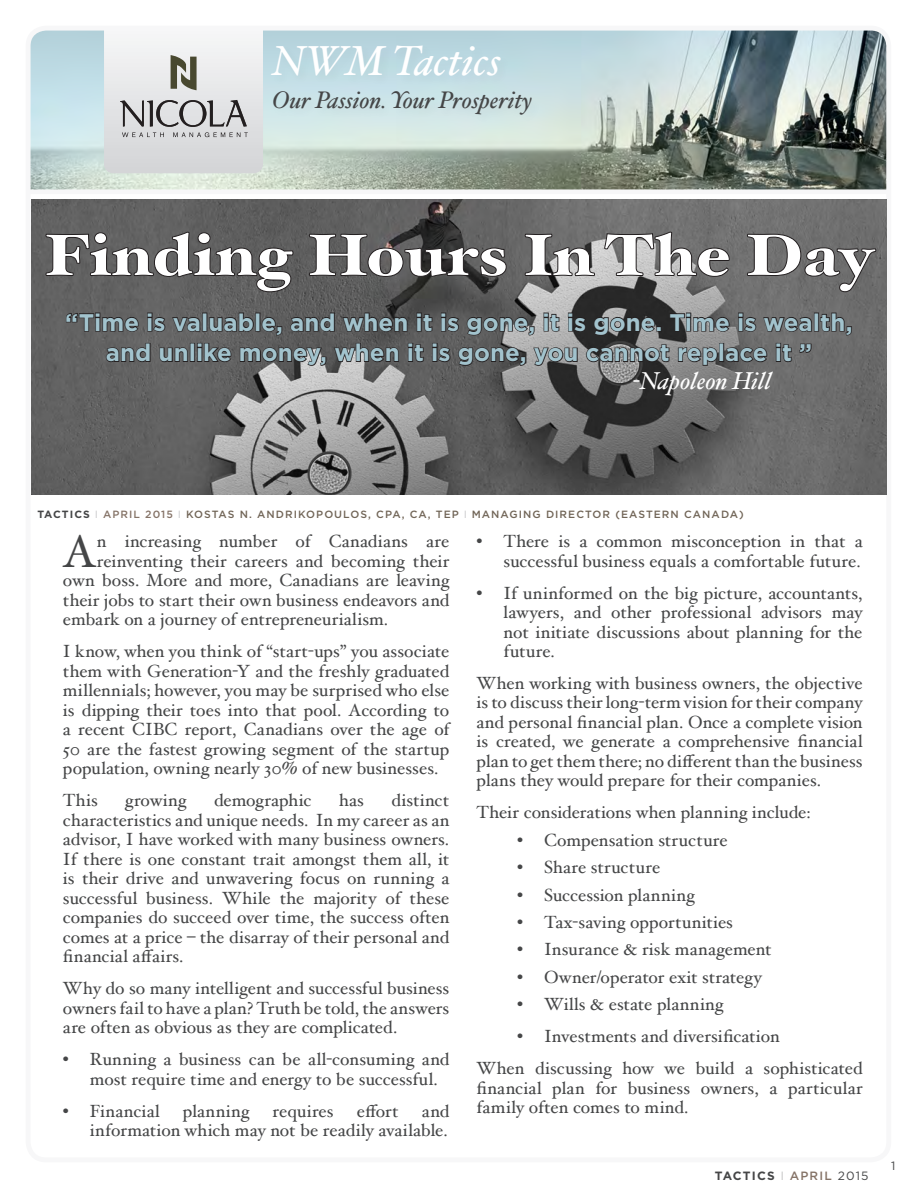
<style>
.page{position:relative;width:918px;height:1188px;background:#fff}
.page>*{position:absolute;margin:0;border:0;box-sizing:border-box;transform-origin:0 0}
.t1{font:900 59.4px "Hoefler Text";color:#fff;scale:1.11 1}
.t2{font:45.9px "Hoefler Text";color:#454647}
.t3{font:italic 42px "Hoefler Text";color:#fff}
.t4{font:italic 24.3px "Hoefler Text";color:#fff}
.t5{font:700 24px/30.5px "Gotham";letter-spacing:.005em;color:#a2c3cd;text-align:center}
.t6{font:italic 24px "Hoefler Text";color:#454647}
.t7{font:17.7px/19.5px "Hoefler Text";letter-spacing:.005em;color:#454647;text-align:justify}
.t8{font:700 12px "Gotham";letter-spacing:.1em;color:#454647}
.t9{font:12px "Gotham";color:#454647}
.t10{font:500 10.5px "Gotham";letter-spacing:.1em;color:#716557}
.s1{font-weight:700;color:#454647}
.s2{font-weight:100;color:#454647}
.s3{color:#857367}
.s4{font-weight:100}
.s5{font-weight:500;color:#857367}
.s6{font-weight:400}
</style>
<div class="page">
<div style="left:27px;top:189px;width:862px;height:5px;background:#f7f7f8"></div>
<img style="left:32px;top:32px;width:853px;height:157px">
<div style="left:26px;top:26px;width:865px;height:1136px;border:5px solid #f7f7f8;border-radius:18px"></div>
<svg style="left:104px;top:26px;width:159px;height:147px"></svg>
<div style="left:269px;top:43px;width:275px;height:84px;background:#231f20;opacity:.05"></div>
<img style="left:31px;top:199px;width:855px;height:296px">
<svg style="left:45px;top:215px;width:249px;height:78px;background:#5c5c5c"></svg>
<svg style="left:309px;top:233px;width:198px;height:44px;background:#4e4e4e"></svg>
<svg style="left:524px;top:215px;width:71px;height:61px;background:#717070"></svg>
<svg style="left:604px;top:231px;width:126px;height:46px;background:#818181"></svg>
<svg style="left:747px;top:233px;width:130px;height:59px;background:#686868"></svg>
<svg style="left:65px;top:312px;width:74px;height:21px;background:#4d4c4c"></svg>
<svg style="left:147px;top:313px;width:54px;height:20px"></svg>
<div style="left:202px;top:313px;width:5px;height:19px;border:2px solid #231f20"></div>
<svg style="left:208px;top:312px;width:47px;height:21px"></svg>
<div style="left:255px;top:313px;width:5px;height:19px;border:2px solid #231f20"></div>
<svg style="left:261px;top:316px;width:22px;height:20px"></svg>
<svg style="left:290px;top:312px;width:46px;height:21px"></svg>
<svg style="left:342px;top:312px;width:66px;height:21px"></svg>
<svg style="left:417px;top:313px;width:16px;height:20px"></svg>
<svg style="left:441px;top:313px;width:19px;height:20px"></svg>
<svg style="left:466px;top:316px;width:69px;height:20px"></svg>
<svg style="left:543px;top:313px;width:17px;height:20px"></svg>
<svg style="left:568px;top:313px;width:19px;height:20px"></svg>
<svg style="left:593px;top:316px;width:69px;height:20px"></svg>
<svg style="left:669px;top:313px;width:61px;height:20px"></svg>
<svg style="left:738px;top:313px;width:75px;height:20px"></svg>
<div style="left:814px;top:313px;width:5px;height:19px;border:2px solid #231f20"></div>
<svg style="left:819px;top:312px;width:34px;height:24px"></svg>
<svg style="left:105px;top:342px;width:46px;height:21px"></svg>
<svg style="left:159px;top:347px;width:30px;height:16px"></svg>
<div style="left:190px;top:343px;width:5px;height:19px;border:2px solid #231f20"></div>
<svg style="left:197px;top:342px;width:35px;height:21px"></svg>
<svg style="left:239px;top:346px;width:88px;height:21px;background:#575656"></svg>
<svg style="left:333px;top:342px;width:67px;height:21px"></svg>
<svg style="left:408px;top:343px;width:17px;height:20px"></svg>
<svg style="left:432px;top:343px;width:19px;height:20px"></svg>
<svg style="left:457px;top:346px;width:121px;height:21px;background:#5b595a"></svg>
<svg style="left:585px;top:344px;width:85px;height:19px;background:#595858"></svg>
<svg style="left:677px;top:347px;width:41px;height:20px"></svg>
<div style="left:719px;top:343px;width:5px;height:19px;border:2px solid #231f20"></div>
<svg style="left:725px;top:347px;width:43px;height:16px"></svg>
<svg style="left:776px;top:343px;width:16px;height:20px"></svg>
<svg style="left:798px;top:343px;width:14px;height:11px"></svg>
<p class="t3" style="left:272px;top:36px;width:230px">NWM Tactics</p>
<p class="t6" style="left:272px;top:86px;width:262px">Our Passion. Your Prosperity</p>
<p class="t1" style="left:43px;top:220px;width:751px">Finding Hours In The Day</p>
<p class="t5" style="left:65px;top:307px;width:789px">“Time is valuable, and when it is gone, it is gone. Time is wealth, and unlike money, when it is gone, you cannot replace it ”</p>
<p class="t4" style="left:633px;top:366px;width:140px">-Napoleon Hill</p>
<p class="t10" style="left:37px;top:507px;width:708px"><span class="s1">TACTICS</span> <span class="s2">I</span> <span class="s3">APRIL 2015</span> <span class="s2">I</span> KOSTAS N. ANDRIKOPOULOS, CPA, CA, TEP <span class="s2">I</span> MANAGING DIRECTOR (EASTERN CANADA)</p>
<p class="t2" style="left:63px;top:524px;width:35px">A</p>
<p class="t7" style="left:97px;top:532px;width:354px">n increasing number of Canadians are</p>
<p class="t7" style="left:97px;top:551px;width:354px">reinventing their careers and becoming their</p>
<p class="t7" style="left:63px;top:571px;width:388px">own boss. More and more, Canadians are leaving</p>
<p class="t7" style="left:63px;top:590px;width:388px">their jobs to start their own business endeavors and</p>
<p class="t7" style="left:63px;top:610px;width:327px">embark on a journey of entrepreneurialism.</p>
<p class="t7" style="left:63px;top:642px;width:388px">I know, when you think of “start-ups” you associate them with Generation-Y and the freshly graduated millennials; however, you may be surprised who else is dipping their toes into that pool. According to a recent CIBC report, Canadians over the age of 50 are the fastest growing segment of the startup population, owning nearly 30% of new businesses.</p>
<p class="t7" style="left:63px;top:790px;width:36px">This</p>
<p class="t7" style="left:125px;top:790px;width:63px">growing</p>
<p class="t7" style="left:214px;top:790px;width:99px">demographic</p>
<p class="t7" style="left:339px;top:790px;width:26px">has</p>
<p class="t7" style="left:63px;top:790px;width:388px;text-indent:329px">distinct characteristics and unique needs. In my career as an advisor, I have worked with many business owners.<br>If there is one constant trait amongst them all, it is their drive and unwavering focus on running a successful business. While the majority of these companies do succeed over time, the success often comes at a price – the disarray of their personal and financial affairs.</p>
<p class="t7" style="left:63px;top:978px;width:388px">Why do so many intelligent and successful business owners fail to have a plan? Truth be told, the answers are often as obvious as they are complicated.</p>
<p class="t7" style="left:90px;top:1049px;width:361px;text-indent:-27px">• Running a business can be all-consuming and most require time and energy to be successful.</p>
<p class="t7" style="left:63px;top:1101px;width:98px">• Financial</p>
<p class="t7" style="left:183px;top:1101px;width:68px">planning</p>
<p class="t7" style="left:273px;top:1101px;width:62px">requires</p>
<p class="t7" style="left:357px;top:1101px;width:43px">effort</p>
<p class="t7" style="left:90px;top:1101px;width:361px;text-align:right">and<br>information which may not be readily available.</p>
<p class="t7" style="left:477px;top:531px;width:388px;text-align:right">• There is a common misconception in that a successful business equals a comfortable future.</p>
<p class="t7" style="left:504px;top:583px;width:361px;text-indent:-27px">• If uninformed on the big picture, accountants, lawyers, and other professional advisors may not initiate discussions about planning for the future.</p>
<p class="t7" style="left:477px;top:673px;width:388px">When working with business owners, the objective is to discuss their long-term vision for their company and personal financial plan. Once a complete vision is created, we generate a comprehensive financial plan to get them there; no different than the business plans they would prepare for their companies.</p>
<p class="t7" style="left:477px;top:802px;width:336px">Their considerations when planning include:</p>
<p class="t7" style="left:517px;top:830px;width:212px">• Compensation structure</p>
<p class="t7" style="left:517px;top:857px;width:145px">• Share structure</p>
<p class="t7" style="left:517px;top:885px;width:179px">• Succession planning</p>
<p class="t7" style="left:517px;top:912px;width:217px">• Tax-saving opportunities</p>
<p class="t7" style="left:517px;top:940px;width:256px">• Insurance &amp; risk management</p>
<p class="t7" style="left:517px;top:967px;width:246px">• Owner/operator exit strategy</p>
<p class="t7" style="left:517px;top:994px;width:208px">• Wills &amp; estate planning</p>
<p class="t7" style="left:517px;top:1026px;width:264px">• Investments and diversification</p>
<p class="t7" style="left:477px;top:1058px;width:388px">When discussing how we build a sophisticated financial plan for business owners, a particular family often comes to mind.</p>
<p class="t8" style="left:715px;top:1167px;width:155px">TACTICS <span class="s4">I</span> <span class="s5">APRIL</span> <span class="s6">2015</span></p>
<p class="t9" style="left:891px;top:1158px;width:6px">1</p>
</div>
